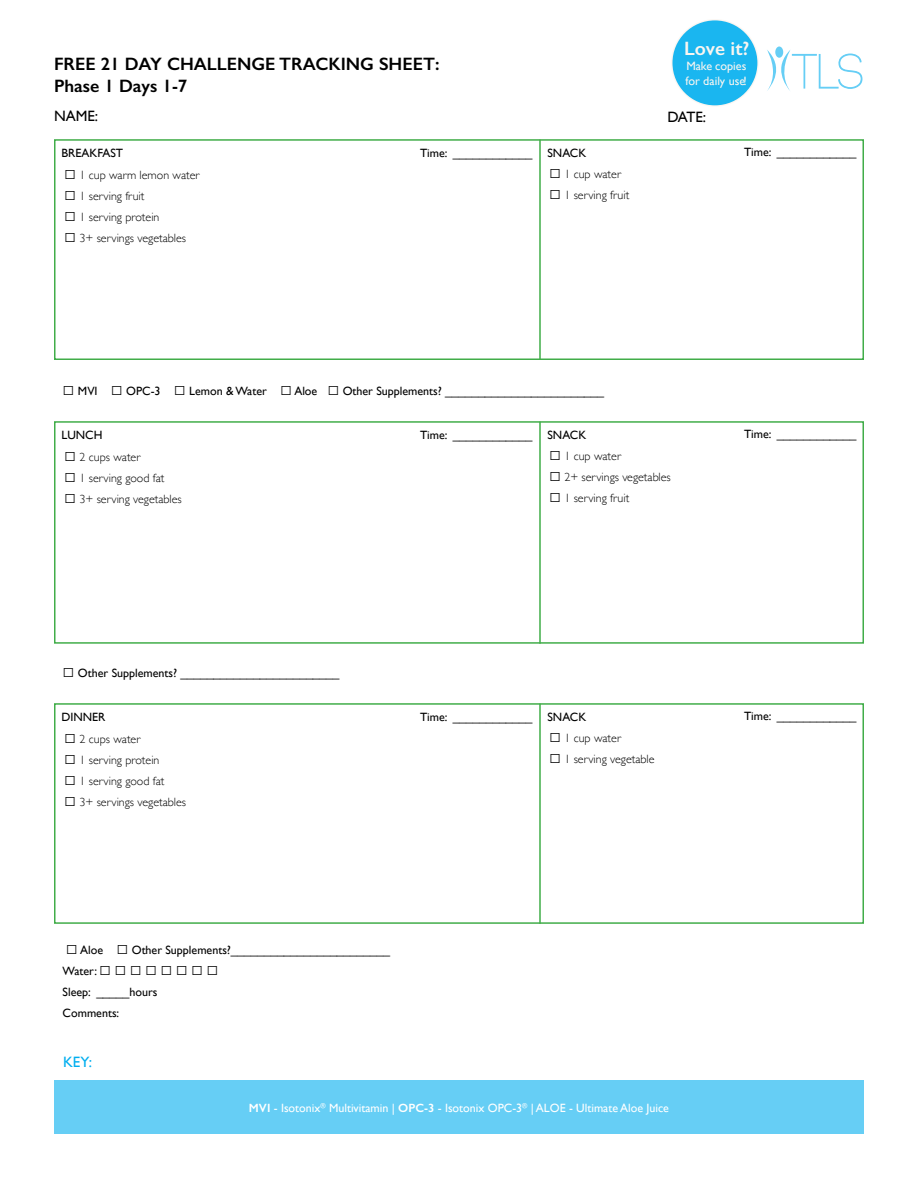
<style>
.page{position:relative;width:918px;height:1188px;background:#fff}
.page>*{position:absolute;margin:0;border:0;box-sizing:border-box;transform-origin:0 0}
.t1{font:600 19.35px "Gill Sans";color:#faf5f0}
.t2{font:600 18px/21.6px "Gill Sans";color:#000}
.t3{font:15px "Gill Sans";color:#000}
.t4{font:15px "Gill Sans";color:#00aeef}
.t5{font:12.15px/14.9px "Gill Sans";color:#faf5f0}
.t6{font:12px/21px "Gill Sans";color:#000}
.t7{font:300 12px "Gill Sans";color:#000}
.t8{font:12px "Gill Sans";color:#fff}
.s1{font-weight:600}
</style>
<div class="page">
<div style="left:54px;top:1080px;width:810px;height:54px;background:#66cef5"></div>
<div style="left:54px;top:139px;width:810px;height:221px;border:2px solid #41ad49"></div>
<div style="left:54px;top:421px;width:810px;height:223px;border:2px solid #41ad49"></div>
<div style="left:54px;top:703px;width:810px;height:221px;border:2px solid #41ad49"></div>
<hr style="left:539px;top:140px;width:2px;height:220px;background:#41ad49">
<hr style="left:539px;top:422px;width:2px;height:222px;background:#41ad49">
<hr style="left:539px;top:704px;width:2px;height:220px;background:#41ad49">
<svg style="left:767px;top:49px;width:96px;height:42px"></svg>
<svg style="left:671px;top:19px;width:88px;height:88px"></svg>
<div style="left:672px;top:20px;width:85px;height:85px;background:#1ab6f0;border-radius:50%"></div>
<h2 class="t2" style="left:54px;top:53px;width:387px">FREE 21 DAY CHALLENGE TRACKING SHEET:<br>Phase 1 Days 1-7</h2>
<p class="t3" style="left:54px;top:107px;width:46px">NAME:</p>
<h1 class="t1" style="left:684px;top:37px;width:67px">Love it?</h1>
<p class="t5" style="left:685px;top:58px;width:63px">Make copies for daily use!</p>
<p class="t3" style="left:667px;top:108px;width:40px">DATE:</p>
<p class="t6" style="left:62px;top:142px;width:63px">BREAKFAST</p>
<p class="t7" style="left:64px;top:166px;width:137px">○ 1 cup warm lemon water</p>
<p class="t7" style="left:64px;top:187px;width:82px">○ 1 serving fruit</p>
<p class="t7" style="left:64px;top:208px;width:97px">○ 1 serving protein</p>
<p class="t7" style="left:64px;top:229px;width:123px">○ 3+ servings vegetables</p>
<p class="t6" style="left:420px;top:142px;width:114px">Time: ____________</p>
<p class="t6" style="left:744px;top:142px;width:114px">Time: ____________</p>
<p class="t6" style="left:548px;top:142px;width:40px">SNACK</p>
<p class="t7" style="left:549px;top:165px;width:73px">○ 1 cup water</p>
<p class="t7" style="left:549px;top:186px;width:82px">○ 1 serving fruit</p>
<p class="t6" style="left:63px;top:380px;width:543px">□ MVI □ OPC-3 □ Lemon &amp; Water □ Aloe □ Other Supplements? ________________________</p>
<p class="t6" style="left:62px;top:424px;width:42px">LUNCH</p>
<p class="t7" style="left:64px;top:448px;width:78px">○ 2 cups water</p>
<p class="t7" style="left:64px;top:469px;width:102px">○ 1 serving good fat</p>
<p class="t7" style="left:64px;top:490px;width:119px">○ 3+ serving vegetables</p>
<p class="t6" style="left:420px;top:424px;width:114px">Time: ____________</p>
<p class="t6" style="left:744px;top:424px;width:114px">Time: ____________</p>
<p class="t6" style="left:548px;top:424px;width:40px">SNACK</p>
<p class="t7" style="left:549px;top:447px;width:73px">○ 1 cup water</p>
<p class="t7" style="left:549px;top:468px;width:123px">○ 2+ servings vegetables</p>
<p class="t7" style="left:549px;top:489px;width:82px">○ 1 serving fruit</p>
<p class="t6" style="left:63px;top:663px;width:278px">□ Other Supplements? ________________________</p>
<p class="t6" style="left:62px;top:707px;width:45px">DINNER</p>
<p class="t7" style="left:64px;top:730px;width:78px">○ 2 cups water</p>
<p class="t7" style="left:64px;top:751px;width:97px">○ 1 serving protein</p>
<p class="t7" style="left:64px;top:772px;width:102px">○ 1 serving good fat</p>
<p class="t7" style="left:64px;top:793px;width:123px">○ 3+ servings vegetables</p>
<p class="t6" style="left:420px;top:706px;width:114px">Time: ____________</p>
<p class="t6" style="left:744px;top:706px;width:114px">Time: ____________</p>
<p class="t6" style="left:548px;top:706px;width:40px">SNACK</p>
<p class="t7" style="left:549px;top:729px;width:73px">○ 1 cup water</p>
<p class="t7" style="left:549px;top:750px;width:107px">○ 1 serving vegetable</p>
<p class="t6" style="left:63px;top:940px;width:329px">□ Aloe □ Other Supplements?________________________<br>Water: □ □ □ □ □ □ □ □<br>Sleep: _____hours<br>Comments:</p>
<p class="t4" style="left:63px;top:1053px;width:31px">KEY:</p>
<p class="t8" style="left:249px;top:1101px;width:422px"><span class="s1">MVI</span> - Isotonix<sup>®</sup> Multivitamin | <span class="s1">OPC-3</span> - Isotonix OPC-3<sup>®</sup> | ALOE - Ultimate Aloe Juice</p>
</div>
